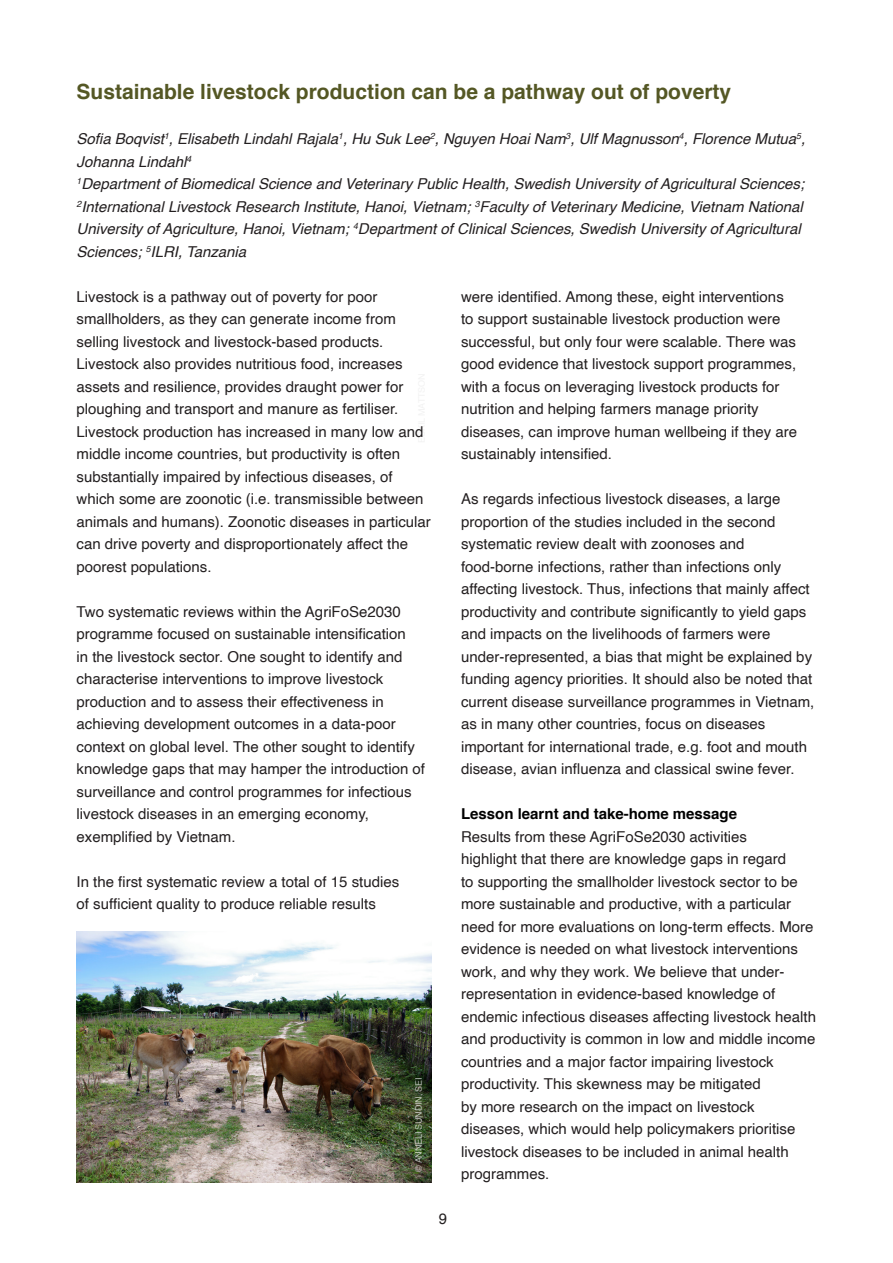
<style>
.page{position:relative;width:893px;height:1263px;background:#fff}
.page>*{position:absolute;margin:0;border:0;box-sizing:border-box;transform-origin:0 0}
.t1{font:700 21px "Helvetica";color:#545724}
.t2{font:15px/22.5px "Helvetica";color:#231f20}
.t3{font:italic 15px/22.5px "Helvetica";color:#231f20}
.B_Head{font:700 15px "Helvetica";color:#000}
.t4{font:9px "Helvetica";letter-spacing:-.02em;color:#f2f2f2}
</style>
<div class="page">
<img style="left:77px;top:932px;width:355px;height:250px">
<p class="t1" style="left:77px;top:75px;width:656px">Sustainable livestock production can be a pathway out of poverty</p>
<p class="t3" style="left:77px;top:128px;width:730px">Sofia Boqvist<sup>1</sup>, Elisabeth Lindahl Rajala<sup>1</sup>, Hu Suk Lee<sup>2</sup>, Nguyen Hoai Nam<sup>3</sup>, Ulf Magnusson<sup>4</sup>, Florence Mutua<sup>5</sup>,<br>Johanna Lindahl<sup>4</sup></p>
<p class="t3" style="left:77px;top:173px;width:729px"><sup>1</sup>Department of Biomedical Science and Veterinary Public Health, Swedish University of Agricultural Sciences; <sup>2</sup>International Livestock Research Institute, Hanoi, Vietnam; <sup>3</sup>Faculty of Veterinary Medicine, Vietnam National University of Agriculture, Hanoi, Vietnam; <sup>4</sup>Department of Clinical Sciences, Swedish University of Agricultural Sciences; <sup>5</sup>ILRI, Tanzania</p>
<p class="t2" style="left:77px;top:285px;width:356px">Livestock is a pathway out of poverty for poor smallholders, as they can generate income from selling livestock and livestock-based products.<br>Livestock also provides nutritious food, increases assets and resilience, provides draught power for ploughing and transport and manure as fertiliser.<br>Livestock production has increased in many low and middle income countries, but productivity is often substantially impaired by infectious diseases, of which some are zoonotic (i.e. transmissible between animals and humans). Zoonotic diseases in particular can drive poverty and disproportionately affect the poorest populations.</p>
<p class="t2" style="left:77px;top:600px;width:350px">Two systematic reviews within the AgriFoSe2030 programme focused on sustainable intensification<br>in the livestock sector. One sought to identify and characterise interventions to improve livestock production and to assess their effectiveness in achieving development outcomes in a data-poor context on global level. The other sought to identify knowledge gaps that may hamper the introduction of surveillance and control programmes for infectious livestock diseases in an emerging economy, exemplified by Vietnam.</p>
<p class="t2" style="left:77px;top:870px;width:324px">In the first systematic review a total of 15 studies of sufficient quality to produce reliable results</p>
<p class="t2" style="left:461px;top:285px;width:337px">were identified. Among these, eight interventions to support sustainable livestock production were successful, but only four were scalable. There was good evidence that livestock support programmes, with a focus on leveraging livestock products for nutrition and helping farmers manage priority diseases, can improve human wellbeing if they are sustainably intensified.</p>
<p class="t2" style="left:461px;top:488px;width:355px">As regards infectious livestock diseases, a large proportion of the studies included in the second systematic review dealt with zoonoses and food-borne infections, rather than infections only affecting livestock. Thus, infections that mainly affect productivity and contribute significantly to yield gaps and impacts on the livelihoods of farmers were under-represented, a bias that might be explained by funding agency priorities. It should also be noted that current disease surveillance programmes in Vietnam, as in many other countries, focus on diseases important for international trade, e.g. foot and mouth disease, avian influenza and classical swine fever.</p>
<p class="B_Head" style="left:461px;top:802px;width:277px">Lesson learnt and take-home message</p>
<p class="t2" style="left:461px;top:825px;width:356px">Results from these AgriFoSe2030 activities<br>highlight that there are knowledge gaps in regard<br>to supporting the smallholder livestock sector to be more sustainable and productive, with a particular need for more evaluations on long-term effects. More evidence is needed on what livestock interventions work, and why they work. We believe that under&shy;representation in evidence-based knowledge of endemic infectious diseases affecting livestock health and productivity is common in low and middle income countries and a major factor impairing livestock productivity. This skewness may be mitigated<br>by more research on the impact on livestock diseases, which would help policymakers prioritise livestock diseases to be included in animal health programmes.</p>
<p class="t4" style="left:412px;top:1172px;width:96px;rotate:-90deg">© ANNELI SUNDIN, SEI</p>
<p class="t2" style="left:439px;top:1208px;width:10px">9</p>
</div>
